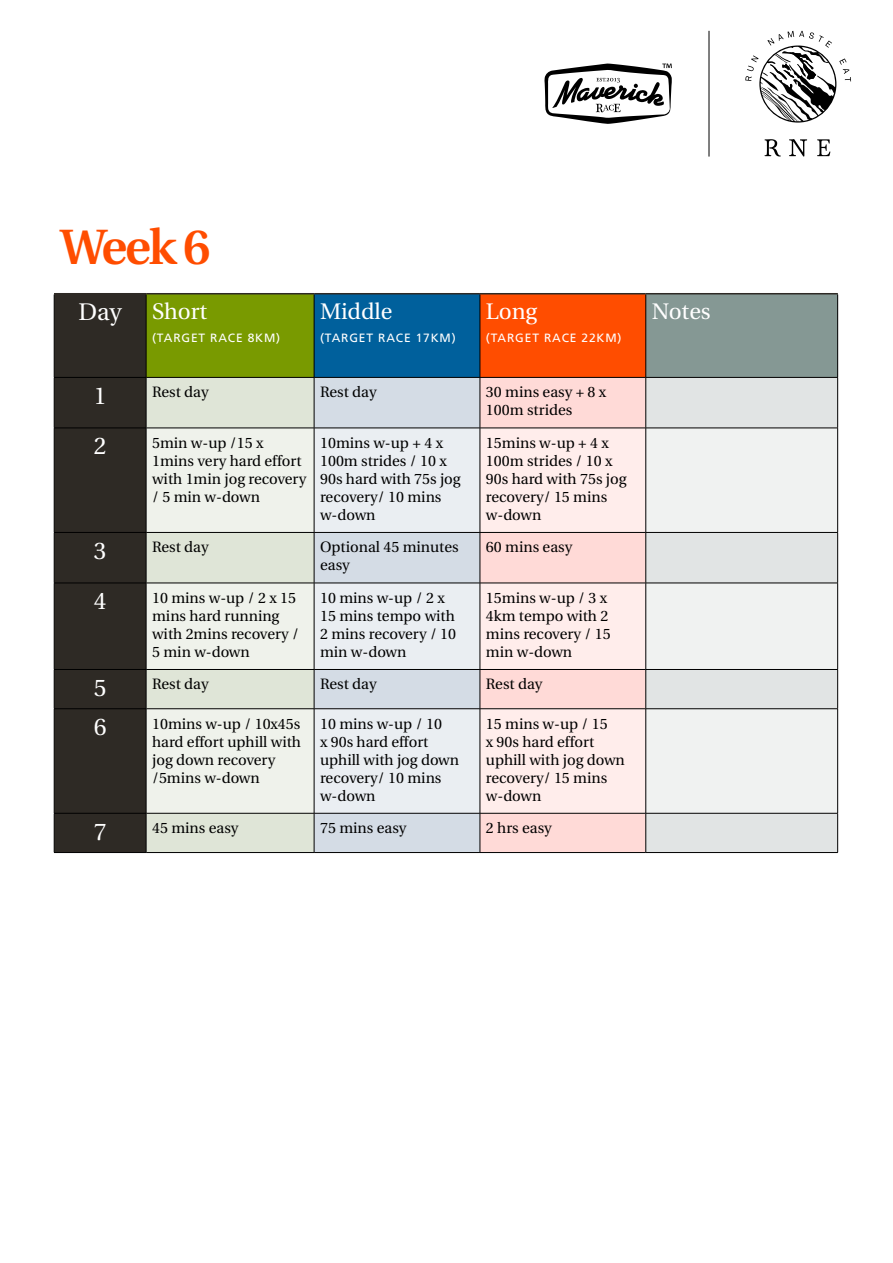
<style>
.page{position:relative;width:893px;height:1263px;background:#fff}
.page>*{position:absolute;margin:0;border:0;box-sizing:border-box;transform-origin:0 0}
.t1{font:600 49.5px "Utopia";color:#ff4d00}
.t2{font:24px "Utopia";color:#fff}
.t3{font:22.5px "Utopia";color:#fff}
.t4{font:15px/18px "Utopia";color:#000}
.t5{font:12px "Frutiger";letter-spacing:.07em;color:#fff}
</style>
<div class="page">
<div style="left:55px;top:294px;width:91px;height:558px;background:#2e2a25"></div>
<div style="left:146px;top:294px;width:168px;height:83px;background:#799a00"></div>
<div style="left:314px;top:294px;width:166px;height:83px;background:#00609c"></div>
<div style="left:480px;top:294px;width:166px;height:83px;background:#ff4d00"></div>
<div style="left:646px;top:294px;width:192px;height:83px;background:#859894"></div>
<div style="left:147px;top:378px;width:167px;height:474px;background:#dfe5d7"></div>
<div style="left:315px;top:378px;width:165px;height:474px;background:#d4dce5"></div>
<div style="left:481px;top:378px;width:164px;height:474px;background:#ffdad7"></div>
<div style="left:646px;top:378px;width:191px;height:474px;background:#e1e4e4"></div>
<svg style="left:147px;top:429px;width:167px;height:384px;background:#eaede5"></svg>
<svg style="left:315px;top:429px;width:165px;height:384px;background:#e4e9ee"></svg>
<svg style="left:481px;top:429px;width:164px;height:384px;background:#fee7e5"></svg>
<svg style="left:646px;top:429px;width:191px;height:384px;fill:#f0f2f1"></svg>
<hr style="left:54px;top:294px;width:1px;height:83px;background:#000">
<hr style="left:146px;top:294px;width:1px;height:83px;background:#000">
<hr style="left:314px;top:294px;width:1px;height:83px;background:#000">
<hr style="left:480px;top:294px;width:1px;height:83px;background:#000">
<hr style="left:645px;top:294px;width:1px;height:83px;background:#000">
<hr style="left:837px;top:294px;width:1px;height:83px;background:#000">
<hr style="left:54px;top:377px;width:92px;height:1px;background:#000">
<hr style="left:54px;top:378px;width:1px;height:50px;background:#000">
<hr style="left:146px;top:377px;width:168px;height:1px;background:#000">
<hr style="left:146px;top:378px;width:1px;height:50px;background:#000">
<hr style="left:314px;top:377px;width:166px;height:1px;background:#000">
<hr style="left:314px;top:378px;width:1px;height:50px;background:#000">
<hr style="left:480px;top:377px;width:166px;height:1px;background:#000">
<hr style="left:480px;top:378px;width:1px;height:50px;background:#000">
<hr style="left:646px;top:377px;width:192px;height:1px;background:#000">
<hr style="left:645px;top:378px;width:1px;height:50px;background:#000">
<hr style="left:837px;top:378px;width:1px;height:50px;background:#000">
<hr style="left:54px;top:428px;width:92px;height:1px;background:#000">
<hr style="left:54px;top:428px;width:1px;height:104px;background:#000">
<hr style="left:146px;top:428px;width:168px;height:1px;background:#000">
<hr style="left:146px;top:428px;width:1px;height:104px;background:#000">
<hr style="left:314px;top:428px;width:166px;height:1px;background:#000">
<hr style="left:314px;top:428px;width:1px;height:104px;background:#000">
<hr style="left:480px;top:428px;width:166px;height:1px;background:#000">
<hr style="left:480px;top:428px;width:1px;height:104px;background:#000">
<hr style="left:646px;top:428px;width:192px;height:1px;background:#000">
<hr style="left:645px;top:428px;width:1px;height:104px;background:#000">
<hr style="left:837px;top:428px;width:1px;height:104px;background:#000">
<hr style="left:54px;top:532px;width:92px;height:1px;background:#000">
<hr style="left:54px;top:533px;width:1px;height:50px;background:#000">
<hr style="left:146px;top:532px;width:168px;height:1px;background:#000">
<hr style="left:146px;top:533px;width:1px;height:50px;background:#000">
<hr style="left:314px;top:532px;width:166px;height:1px;background:#000">
<hr style="left:314px;top:533px;width:1px;height:50px;background:#000">
<hr style="left:480px;top:532px;width:166px;height:1px;background:#000">
<hr style="left:480px;top:533px;width:1px;height:50px;background:#000">
<hr style="left:646px;top:532px;width:192px;height:1px;background:#000">
<hr style="left:645px;top:533px;width:1px;height:50px;background:#000">
<hr style="left:837px;top:533px;width:1px;height:50px;background:#000">
<hr style="left:54px;top:583px;width:92px;height:1px;background:#000">
<hr style="left:54px;top:583px;width:1px;height:86px;background:#000">
<hr style="left:146px;top:583px;width:168px;height:1px;background:#000">
<hr style="left:146px;top:583px;width:1px;height:86px;background:#000">
<hr style="left:314px;top:583px;width:166px;height:1px;background:#000">
<hr style="left:314px;top:583px;width:1px;height:86px;background:#000">
<hr style="left:480px;top:583px;width:166px;height:1px;background:#000">
<hr style="left:480px;top:583px;width:1px;height:86px;background:#000">
<hr style="left:646px;top:583px;width:192px;height:1px;background:#000">
<hr style="left:645px;top:583px;width:1px;height:86px;background:#000">
<hr style="left:837px;top:583px;width:1px;height:86px;background:#000">
<hr style="left:54px;top:669px;width:92px;height:1px;background:#000">
<hr style="left:54px;top:670px;width:1px;height:38px;background:#000">
<hr style="left:146px;top:669px;width:168px;height:1px;background:#000">
<hr style="left:146px;top:670px;width:1px;height:38px;background:#000">
<hr style="left:314px;top:669px;width:166px;height:1px;background:#000">
<hr style="left:314px;top:670px;width:1px;height:38px;background:#000">
<hr style="left:480px;top:669px;width:166px;height:1px;background:#000">
<hr style="left:480px;top:670px;width:1px;height:38px;background:#000">
<hr style="left:646px;top:669px;width:192px;height:1px;background:#000">
<hr style="left:645px;top:670px;width:1px;height:38px;background:#000">
<hr style="left:837px;top:670px;width:1px;height:38px;background:#000">
<hr style="left:54px;top:708px;width:92px;height:1px;background:#000">
<hr style="left:54px;top:709px;width:1px;height:104px;background:#000">
<hr style="left:146px;top:708px;width:168px;height:1px;background:#000">
<hr style="left:146px;top:709px;width:1px;height:104px;background:#000">
<hr style="left:314px;top:708px;width:166px;height:1px;background:#000">
<hr style="left:314px;top:709px;width:1px;height:104px;background:#000">
<hr style="left:480px;top:708px;width:166px;height:1px;background:#000">
<hr style="left:480px;top:709px;width:1px;height:104px;background:#000">
<hr style="left:646px;top:708px;width:192px;height:1px;background:#000">
<hr style="left:645px;top:709px;width:1px;height:104px;background:#000">
<hr style="left:837px;top:709px;width:1px;height:104px;background:#000">
<hr style="left:54px;top:813px;width:92px;height:1px;background:#000">
<hr style="left:54px;top:813px;width:1px;height:39px;background:#000">
<hr style="left:146px;top:813px;width:168px;height:1px;background:#000">
<hr style="left:146px;top:813px;width:1px;height:39px;background:#000">
<hr style="left:314px;top:813px;width:166px;height:1px;background:#000">
<hr style="left:314px;top:813px;width:1px;height:39px;background:#000">
<hr style="left:480px;top:813px;width:166px;height:1px;background:#000">
<hr style="left:480px;top:813px;width:1px;height:39px;background:#000">
<hr style="left:646px;top:813px;width:192px;height:1px;background:#000">
<hr style="left:645px;top:813px;width:1px;height:39px;background:#000">
<hr style="left:837px;top:813px;width:1px;height:39px;background:#000">
<hr style="left:54px;top:852px;width:92px;height:1px;background:#000">
<hr style="left:146px;top:852px;width:168px;height:1px;background:#000">
<hr style="left:314px;top:852px;width:166px;height:1px;background:#000">
<hr style="left:480px;top:852px;width:166px;height:1px;background:#000">
<hr style="left:646px;top:852px;width:192px;height:1px;background:#000">
<hr style="left:54px;top:293px;width:92px;height:1px;background:#2e2a25">
<hr style="left:146px;top:293px;width:168px;height:1px;background:#2e2a25">
<hr style="left:314px;top:293px;width:166px;height:1px;background:#2e2a25">
<hr style="left:480px;top:293px;width:166px;height:1px;background:#2e2a25">
<hr style="left:646px;top:293px;width:192px;height:1px;background:#2e2a25">
<svg style="left:544px;top:64px;width:128px;height:60px"></svg>
<svg style="left:765px;top:139px;width:16px;height:18px"></svg>
<svg style="left:789px;top:139px;width:18px;height:18px"></svg>
<svg style="left:817px;top:139px;width:13px;height:17px"></svg>
<svg style="left:745px;top:31px;width:106px;height:92px"></svg>
<hr style="left:709px;top:31px;width:1px;height:126px;background:#000">
<h1 class="t1" style="left:60px;top:219px;width:152px">Week 6</h1>
<h2 class="t2" style="left:79px;top:299px;width:45px">Day</h2>
<h3 class="t3" style="left:152px;top:299px;width:57px">Short</h3>
<p class="t5" style="left:152px;top:331px;width:130px">(TARGET RACE 8KM)</p>
<h3 class="t3" style="left:320px;top:299px;width:74px">Middle</h3>
<p class="t5" style="left:320px;top:331px;width:137px">(TARGET RACE 17KM)</p>
<h3 class="t3" style="left:486px;top:299px;width:53px">Long</h3>
<p class="t5" style="left:486px;top:331px;width:137px">(TARGET RACE 22KM)</p>
<h2 class="t2" style="left:94px;top:383px;width:14px">1</h2>
<p class="t4" style="left:152px;top:383px;width:58px">Rest day</p>
<p class="t4" style="left:320px;top:383px;width:58px">Rest day</p>
<p class="t4" style="left:486px;top:383px;width:122px">30 mins easy + 8 x<br>100m strides</p>
<h2 class="t2" style="left:94px;top:433px;width:14px">2</h2>
<p class="t4" style="left:152px;top:434px;width:156px">5min w-up /15 x<br>1mins very hard effort with 1min jog recovery / 5 min w-down</p>
<p class="t4" style="left:320px;top:434px;width:142px">10mins w-up + 4 x<br>100m strides / 10 x<br>90s hard with 75s jog recovery/ 10 mins w-down</p>
<p class="t4" style="left:486px;top:434px;width:142px">15mins w-up + 4 x<br>100m strides / 10 x<br>90s hard with 75s jog recovery/ 15 mins w-down</p>
<h2 class="t2" style="left:94px;top:538px;width:14px">3</h2>
<p class="t4" style="left:152px;top:538px;width:58px">Rest day</p>
<p class="t4" style="left:320px;top:538px;width:140px">Optional 45 minutes easy</p>
<p class="t4" style="left:486px;top:538px;width:88px">60 mins easy</p>
<h2 class="t2" style="left:94px;top:588px;width:14px">4</h2>
<p class="t4" style="left:152px;top:589px;width:148px">10 mins w-up / 2 x 15 mins hard running with 2mins recovery /<br>5 min w-down</p>
<p class="t4" style="left:320px;top:589px;width:138px">10 mins w-up / 2 x<br>15 mins tempo with<br>2 mins recovery / 10 min w-down</p>
<p class="t4" style="left:486px;top:589px;width:126px">15mins w-up / 3 x<br>4km tempo with 2 mins recovery / 15 min w-down</p>
<h2 class="t2" style="left:94px;top:675px;width:14px">5</h2>
<p class="t4" style="left:152px;top:675px;width:58px">Rest day</p>
<p class="t4" style="left:320px;top:675px;width:58px">Rest day</p>
<p class="t4" style="left:486px;top:675px;width:58px">Rest day</p>
<h2 class="t2" style="left:94px;top:714px;width:14px">6</h2>
<p class="t4" style="left:152px;top:715px;width:150px">10mins w-up / 10x45s hard effort uphill with jog down recovery /5mins w-down</p>
<p class="t4" style="left:320px;top:715px;width:140px">10 mins w-up / 10<br>x 90s hard effort uphill with jog down recovery/ 10 mins w-down</p>
<p class="t4" style="left:486px;top:715px;width:140px">15 mins w-up / 15<br>x 90s hard effort uphill with jog down recovery/ 15 mins w-down</p>
<h2 class="t2" style="left:94px;top:818px;width:14px">7</h2>
<p class="t4" style="left:152px;top:819px;width:88px">45 mins easy</p>
<p class="t4" style="left:320px;top:819px;width:88px">75 mins easy</p>
<p class="t4" style="left:486px;top:819px;width:67px">2 hrs easy</p>
<h3 class="t3" style="left:652px;top:299px;width:60px">Notes</h3>
</div>
